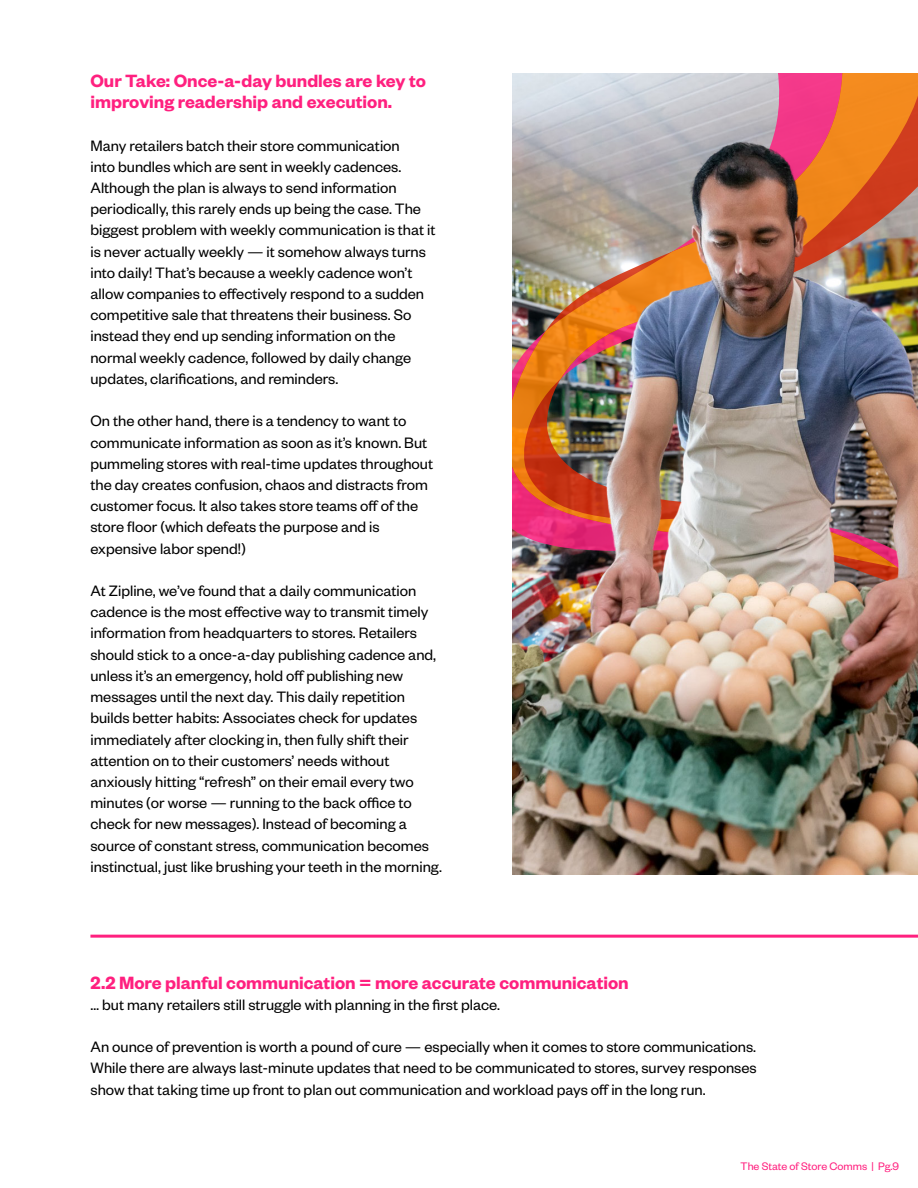
<style>
.page{position:relative;width:918px;height:1188px;background:#fff}
.page>*{position:absolute;margin:0;border:0;box-sizing:border-box;transform-origin:0 0}
.t1{font:600 19.5px/21.1px "Founders Grotesk";color:#ff207f}
.t2{font:16.5px/21.1px "Founders Grotesk";color:#000}
.t3{font:12px "Founders Grotesk";color:#ff207f}
</style>
<div class="page">
<img style="left:512px;top:594px;width:406px;height:281px">
<img style="left:512px;top:568px;width:406px;height:26px">
<img style="left:512px;top:73px;width:406px;height:495px">
<hr style="left:90px;top:935px;width:828px;height:3px;background:#ff207f">
<p class="t1" style="left:90px;top:69px;width:337px">Our Take: Once-a-day bundles are key to improving readership and execution.</p>
<p class="t2" style="left:90px;top:134px;width:347px">Many retailers batch their store communication<br>into bundles which are sent in weekly cadences.<br>Although the plan is always to send information periodically, this rarely ends up being the case. The biggest problem with weekly communication is that it is never actually weekly — it somehow always turns into daily! That’s because a weekly cadence won’t allow companies to effectively respond to a sudden competitive sale that threatens their business. So instead they end up sending information on the normal weekly cadence, followed by daily change updates, clarifications, and reminders.</p>
<p class="t2" style="left:90px;top:410px;width:344px">On the other hand, there is a tendency to want to communicate information as soon as it’s known. But pummeling stores with real-time updates throughout the day creates confusion, chaos and distracts from customer focus. It also takes store teams off of the store floor (which defeats the purpose and is expensive labor spend!)</p>
<p class="t2" style="left:90px;top:579px;width:353px">At Zipline, we’ve found that a daily communication cadence is the most effective way to transmit timely information from headquarters to stores. Retailers should stick to a once-a-day publishing cadence and, unless it’s an emergency, hold off publishing new messages until the next day. This daily repetition builds better habits: Associates check for updates immediately after clocking in, then fully shift their attention on to their customers’ needs without anxiously hitting “refresh” on their email every two minutes (or worse — running to the back office to check for new messages). Instead of becoming a source of constant stress, communication becomes instinctual, just like brushing your teeth in the morning.</p>
<p class="t1" style="left:91px;top:971px;width:540px">2.2 More planful communication = more accurate communication</p>
<p class="t2" style="left:91px;top:993px;width:411px">… but many retailers still struggle with planning in the first place.</p>
<p class="t2" style="left:91px;top:1036px;width:668px;text-align:justify">An ounce of prevention is worth a pound of cure — especially when it comes to store communications.<br>While there are always last-minute updates that need to be communicated to stores, survey responses show that taking time up front to plan out communication and workload pays off in the long run.</p>
<p class="t3" style="left:741px;top:1159px;width:160px">The State of Store Comms | Pg.9</p>
</div>
